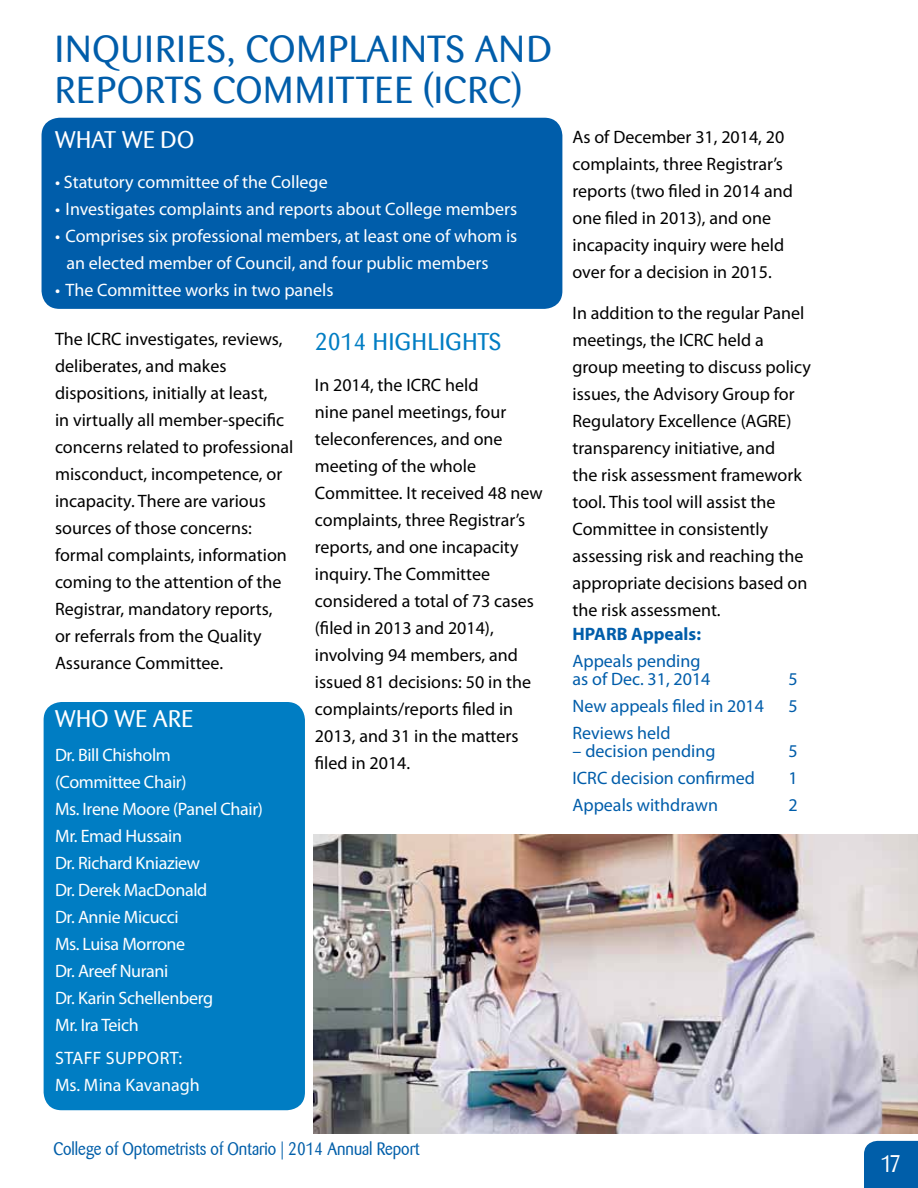
<style>
.page{position:relative;width:918px;height:1188px;background:#fff}
.page>*{position:absolute;margin:0;border:0;box-sizing:border-box;transform-origin:0 0}
.t1{font:37.5px "Barmeno";letter-spacing:.03em;color:#005daa}
.t2{font:24px "Barmeno";letter-spacing:.02em;color:#fff}
.t3{font:24px "Barmeno";letter-spacing:.01em;color:#007dc3}
.t4{font:24px "Barmeno";letter-spacing:.02em;color:#fff;scale:.9 1}
.t5{font:18px/27px "Myriad Pro";color:#000}
.t6{font:18px/27px "Myriad Pro";letter-spacing:-.005em;color:#fff}
.t7{font:18px/18px "Myriad Pro";color:#005daa}
.t8{font:18px "Barmeno";color:#005ea9;scale:.9 1}
.t9{font:700 18px "Myriad Pro";color:#005daa}
</style>
<div class="page">
<div style="left:864px;top:1141px;width:54px;height:47px;background:#005ea9"></div>
<div style="left:42px;top:118px;width:520px;height:191px;background:#005daa;border-radius:18px"></div>
<div style="left:44px;top:702px;width:261px;height:408px;background:#007dc3;border-radius:18px"></div>
<img style="left:313px;top:835px;width:605px;height:299px">
<h1 class="t1" style="left:55px;top:28px;width:22px">INQU</h1>
<h1 class="t1" style="left:145px;top:28px;width:149px">IRIES, COMPLA</h1>
<h1 class="t1" style="left:390px;top:28px;width:32px">INTS</h1>
<h1 class="t1" style="left:475px;top:28px;width:27px">AND</h1>
<h1 class="t1" style="left:55px;top:68px;width:43px">REPORTS</h1>
<h1 class="t1" style="left:213px;top:68px;width:53px">COMM</h1>
<h1 class="t1" style="left:327px;top:68px;width:29px">ITTEE</h1>
<h1 class="t1" style="left:423px;top:68px;width:101px">(ICRC)</h1>
<h2 class="t2" style="left:55px;top:126px;width:35px">WHAT</h2>
<h2 class="t2" style="left:122px;top:126px;width:69px">WE DO</h2>
<p class="t6" style="left:55px;top:169px;width:274px">• Statutory committee of the College</p>
<p class="t6" style="left:55px;top:196px;width:464px">• Investigates complaints and reports about College members</p>
<p class="t6" style="left:66px;top:223px;width:452px;text-indent:-11px">• Comprises six professional members, at least one of whom is an elected member of Council, and four public members</p>
<p class="t6" style="left:55px;top:277px;width:280px">• The Committee works in two panels</p>
<h2 class="t3" style="left:315px;top:328px;width:96px">2014 HIGHL</h2>
<h2 class="t3" style="left:439px;top:328px;width:21px">IGHTS</h2>
<p class="t5" style="left:315px;top:371px;width:229px">In 2014, the ICRC held<br>nine panel meetings, four teleconferences, and one meeting of the whole<br>Committee. It received 48 new complaints, three Registrar’s reports, and one incapacity inquiry. The Committee considered a total of 73 cases (filed in 2013 and 2014), involving 94 members, and issued 81 decisions: 50 in the complaints/reports filed in<br>2013, and 31 in the matters filed in 2014.</p>
<p class="t5" style="left:55px;top:326px;width:240px">The ICRC investigates, reviews, deliberates, and makes dispositions, initially at least,<br>in virtually all member-specific concerns related to professional misconduct, incompetence, or incapacity. There are various sources of those concerns: formal complaints, information coming to the attention of the<br>Registrar, mandatory reports,<br>or referrals from the Quality<br>Assurance Committee.</p>
<h2 class="t2" style="left:55px;top:705px;width:126px">WHO WE ARE</h2>
<p class="t6" style="left:55px;top:741px;width:210px">Dr. Bill Chisholm<br>(Committee Chair)<br>Ms. Irene Moore (Panel Chair)<br>Mr. Emad Hussain<br>Dr. Richard Kniaziew<br>Dr. Derek MacDonald<br>Dr. Annie Micucci<br>Ms. Luisa Morrone<br>Dr. Areef Nurani<br>Dr. Karin Schellenberg<br>Mr. Ira Teich</p>
<p class="t6" style="left:55px;top:1045px;width:20px">Staff</p>
<p class="t6" style="left:106px;top:1045px;width:12px">support</p>
<p class="t6" style="left:55px;top:1045px;width:146px;text-indent:124px">:<br>Ms. Mina Kavanagh</p>
<p class="t8" style="left:53px;top:1138px;width:408px">COLLEGE OF OPTOMETRISTS OF ONTARIO | 2014 ANNUAL REPORT</p>
<p class="t5" style="left:573px;top:123px;width:222px">As of December 31, 2014, 20 complaints, three Registrar’s reports (two filed in 2014 and one filed in 2013), and one incapacity inquiry were held over for a decision in 2015.</p>
<p class="t5" style="left:573px;top:299px;width:240px">In addition to the regular Panel meetings, the ICRC held a group meeting to discuss policy issues, the Advisory Group for<br>Regulatory Excellence (AGRE) transparency initiative, and<br>the risk assessment framework tool. This tool will assist the<br>Committee in consistently assessing risk and reaching the appropriate decisions based on the risk assessment.</p>
<p class="t9" style="left:573px;top:622px;width:130px">HPARB Appeals:</p>
<p class="t7" style="left:573px;top:651px;width:140px">Appeals pending as of Dec. 31, 2014</p>
<p class="t7" style="left:788px;top:669px;width:11px">5</p>
<p class="t7" style="left:573px;top:696px;width:193px">New appeals filed in 2014</p>
<p class="t7" style="left:788px;top:696px;width:11px">5</p>
<p class="t7" style="left:573px;top:723px;width:100px">Reviews held</p>
<p class="t7" style="left:573px;top:741px;width:144px">– decision pending</p>
<p class="t7" style="left:788px;top:741px;width:11px">5</p>
<p class="t7" style="left:573px;top:768px;width:184px">ICRC decision confirmed</p>
<p class="t7" style="left:788px;top:768px;width:11px">1</p>
<p class="t7" style="left:573px;top:795px;width:147px">Appeals withdrawn</p>
<p class="t7" style="left:788px;top:795px;width:11px">2</p>
<h2 class="t4" style="left:881px;top:1150px;width:24px">17</h2>
</div>
